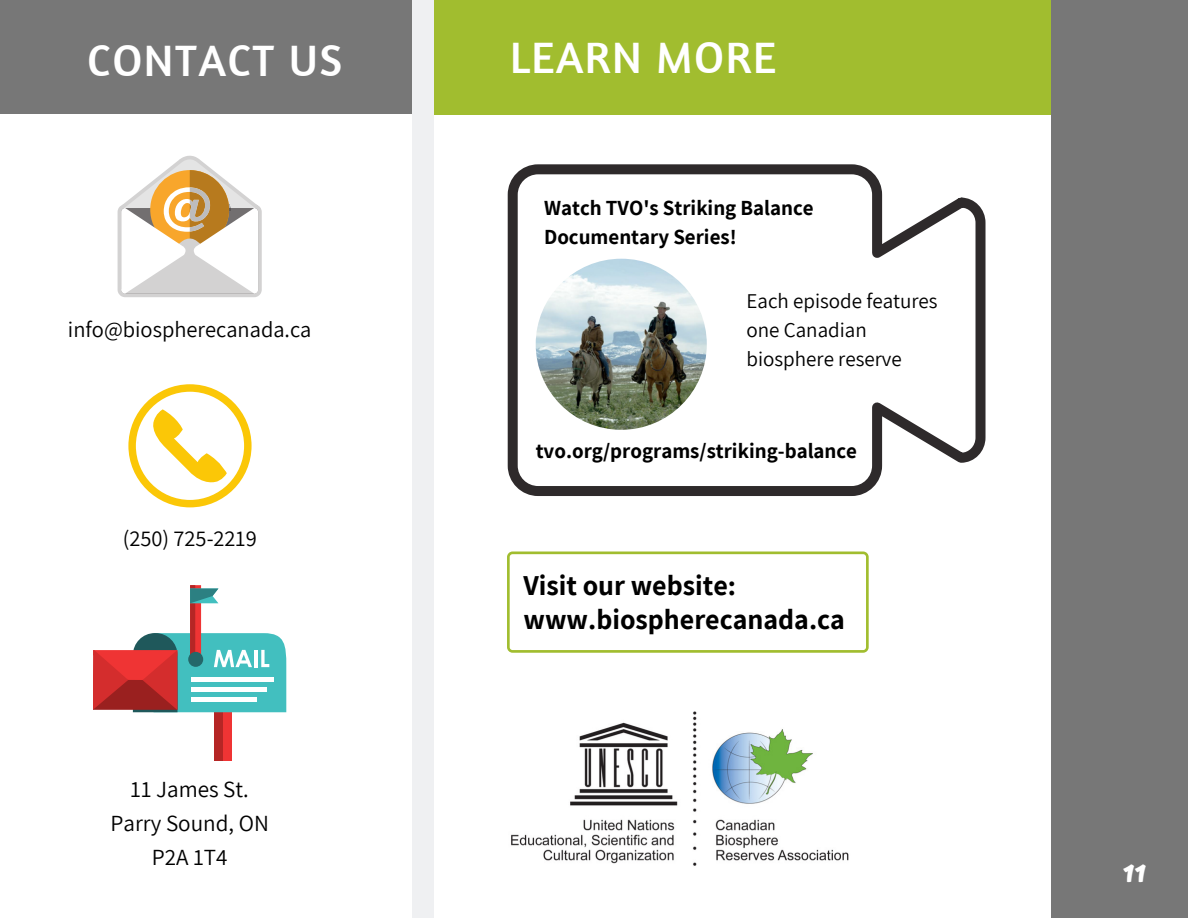
<style>
.page{position:relative;width:1188px;height:918px;background:#fff}
.page>*{position:absolute;margin:0;border:0;box-sizing:border-box;transform-origin:0 0}
.t1{font:45px "Amaranth";letter-spacing:.035em;color:#fff}
.t2{font:700 28.05px/33.5px "Assistant";color:#000}
.t3{font:700 24px "Atma";color:#fff}
.t4{font:23.1px/34.3px "Assistant";color:#000;text-align:center}
.t5{font:22.35px "Assistant";color:#000}
.t6{font:700 21px/29px "Assistant";color:#000}
.t7{font:21px/29px "Assistant";color:#000}
</style>
<div class="page">
<div style="left:0;top:0;width:1188px;height:114px;background:#777"></div>
<svg style="left:118px;top:156px;width:144px;height:141px"></svg>
<div style="left:214px;top:710px;width:18px;height:50px;background:#ef3434"></div>
<div style="left:214px;top:710px;width:8px;height:50px;background:#b52625"></div>
<svg style="left:195px;top:585px;width:6px;height:48px"></svg>
<div style="left:190px;top:585px;width:5px;height:74px;background:#b52625"></div>
<svg style="left:190px;top:589px;width:28px;height:14px"></svg>
<svg style="left:93px;top:633px;width:193px;height:79px"></svg>
<svg style="left:128px;top:384px;width:124px;height:123px"></svg>
<svg style="left:507px;top:164px;width:479px;height:332px"></svg>
<img style="left:536px;top:259px;width:171px;height:171px;border-radius:50%">
<div style="left:424px;top:0;width:764px;height:114px;background:#a1bd2f"></div>
<div style="left:412px;top:0;width:21px;height:918px;background:#eff0f2"></div>
<svg style="left:507px;top:552px;width:362px;height:101px"></svg>
<img style="left:511px;top:711px;width:338px;height:155px">
<div style="left:1051px;top:0;width:137px;height:918px;background:#777"></div>
<h1 class="t1" style="left:87px;top:32px;width:256px">CONTACT US</h1>
<p class="t5" style="left:68px;top:314px;width:245px">info@biospherecanada.ca</p>
<p class="t5" style="left:123px;top:523px;width:136px">(250) 725-2219</p>
<p class="t4" style="left:111px;top:771px;width:160px">11 James St.<br>Parry Sound, ON<br>P2A 1T4</p>
<h1 class="t1" style="left:510px;top:29px;width:268px">LEARN MORE</h1>
<p class="t6" style="left:544px;top:193px;width:271px">Watch TVO's Striking Balance<br>Documentary Series!</p>
<p class="t7" style="left:747px;top:286px;width:193px">Each episode features one Canadian biosphere reserve</p>
<p class="t6" style="left:536px;top:436px;width:323px">tvo.org/programs/striking-balance</p>
<h2 class="t2" style="left:523px;top:568px;width:323px">Visit our website: www.biospherecanada.ca</h2>
<p class="t3" style="left:1123px;top:859px;width:25px">11</p>
</div>
